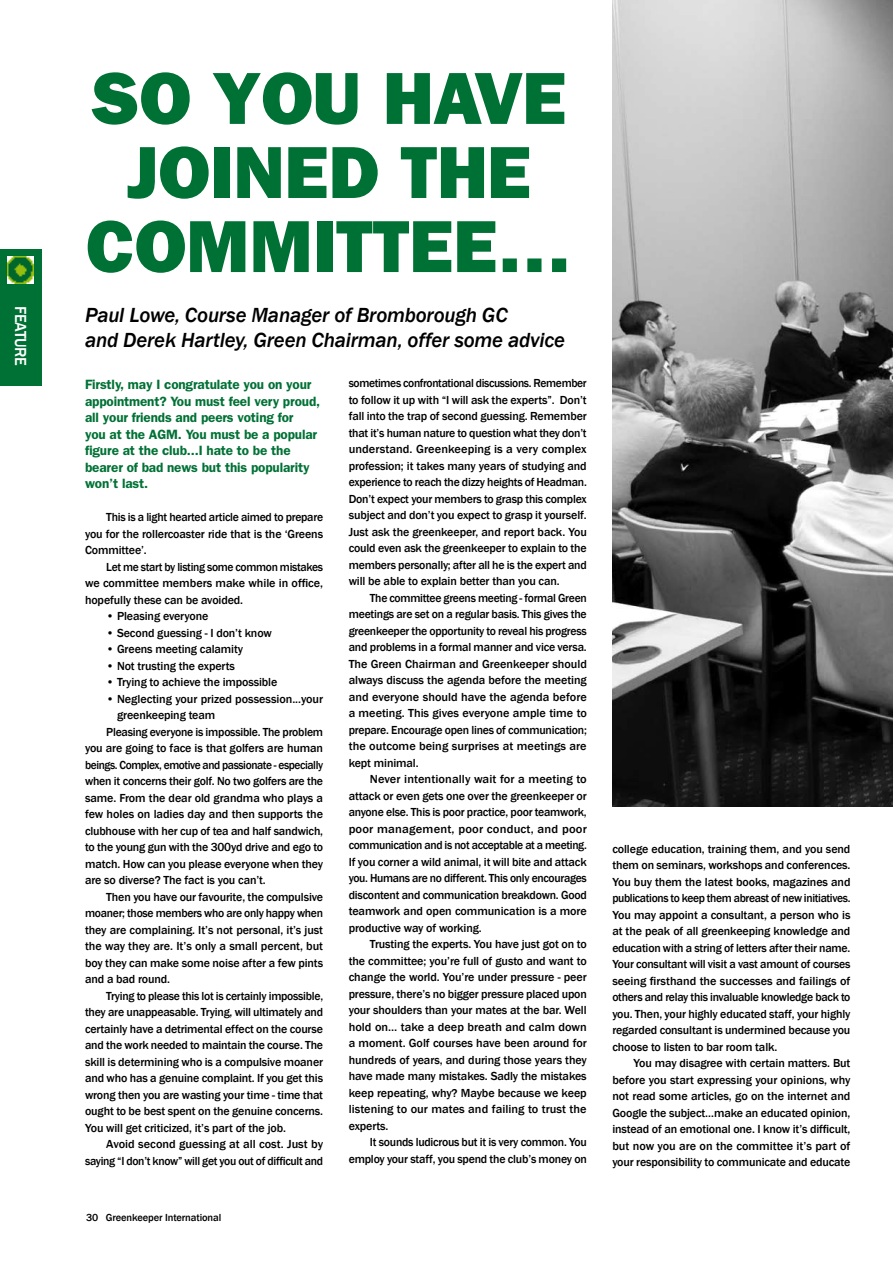
<style>
.page{position:relative;width:893px;height:1263px;background:#fff}
.page>*{position:absolute;margin:0;border:0;box-sizing:border-box;transform-origin:0 0}
.t1{font:800 74.1px/74.1px "Franklin Gothic";letter-spacing:-.005em;color:#007135;text-align:center}
.t2{font:italic 500 21px/25.2px "Franklin Gothic";letter-spacing:-.01em;color:#000}
.t3{font:500 16.5px "Franklin Gothic";letter-spacing:-.02em;color:#fff}
.t4{font:600 13.5px/16.5px "Franklin Gothic";letter-spacing:-.01em;color:#007135}
.t5{font:500 12px/16.5px "Franklin Gothic";letter-spacing:-.01em;color:#000;text-align:justify}
.t6{font:500 12px/16.5px "Franklin Gothic";letter-spacing:-.01em;color:#000;text-align:justify;scale:.96 1}
.t7{font:500 12px "Franklin Gothic";letter-spacing:-.035em;color:#000;scale:.95 1}
.t8{font:500 10.5px "Franklin Gothic";letter-spacing:-.01em;color:#000}
</style>
<div class="page">
<img style="left:612px;top:0;width:281px;height:807px">
<div style="left:0;top:249px;width:41px;height:137px;background:#007135"></div>
<img style="left:7px;top:257px;width:27px;height:26px">
<h3 class="t3" style="left:31px;top:306px;width:61px;rotate:90deg">FEATURE</h3>
<h1 class="t1" style="left:86px;top:62px;width:487px">SO YOU HAVE<br>JOINED THE<br>COMMITTEE…</h1>
<h2 class="t2" style="left:85px;top:302px;width:482px">Paul Lowe, Course Manager of Bromborough GC<br>and Derek Hartley, Green Chairman, offer some advice</h2>
<p class="t4" style="left:85px;top:376px;width:237px">Firstly, may I congratulate you on your appointment? You must feel very proud, all your friends and peers voting for<br>you at the AGM. You must be a popular figure at the club...I hate to be the bearer of bad news but this popularity won’t last.</p>
<p class="t5" style="left:85px;top:509px;width:240px;text-indent:21px">This is a light hearted article aimed to prepare you for the rollercoaster ride that is the ‘Greens Committee’.</p>
<p class="t6" style="left:85px;top:558px;width:250px;text-indent:21px">Let me start by listing some common mistakes we committee members make while in office, hopefully these can be avoided.</p>
<p class="t5" style="left:106px;top:608px;width:104px">• Pleasing everyone</p>
<p class="t5" style="left:106px;top:624px;width:167px">• Second guessing - I don’t know</p>
<p class="t5" style="left:106px;top:641px;width:138px">• Greens meeting calamity</p>
<p class="t5" style="left:106px;top:657px;width:130px">• Not trusting the experts</p>
<p class="t5" style="left:106px;top:674px;width:173px">• Trying to achieve the impossible</p>
<p class="t5" style="left:106px;top:690px;width:218px">• Neglecting your prized possession...your</p>
<p class="t5" style="left:117px;top:707px;width:100px">greenkeeping team</p>
<p class="t5" style="left:106px;top:723px;width:218px">Pleasing everyone is impossible. The problem</p>
<p class="t5" style="left:85px;top:740px;width:240px">you are going to face is that golfers are human</p>
<p class="t7" style="left:85px;top:757px;width:252px">beings. Complex, emotive and passionate - especially</p>
<p class="t5" style="left:85px;top:773px;width:240px">when it concerns their golf. No two golfers are the</p>
<p class="t5" style="left:85px;top:789px;width:240px">same. From the dear old grandma who plays a</p>
<p class="t5" style="left:85px;top:806px;width:240px">few holes on ladies day and then supports the</p>
<p class="t5" style="left:85px;top:822px;width:240px">clubhouse with her cup of tea and half sandwich,</p>
<p class="t5" style="left:85px;top:839px;width:240px">to the young gun with the 300yd drive and ego to</p>
<p class="t5" style="left:85px;top:855px;width:240px">match. How can you please everyone when they</p>
<p class="t5" style="left:85px;top:872px;width:182px">are so diverse? The fact is you can’t.</p>
<p class="t5" style="left:106px;top:888px;width:218px">Then you have our favourite, the compulsive</p>
<p class="t5" style="left:85px;top:905px;width:240px">moaner; those members who are only happy when</p>
<p class="t5" style="left:85px;top:921px;width:240px">they are complaining. It’s not personal, it’s just</p>
<p class="t5" style="left:85px;top:938px;width:240px">the way they are. It’s only a small percent, but</p>
<p class="t5" style="left:85px;top:954px;width:240px">boy they can make some noise after a few pints</p>
<p class="t5" style="left:85px;top:971px;width:87px">and a bad round.</p>
<p class="t5" style="left:106px;top:987px;width:218px">Trying to please this lot is certainly impossible,</p>
<p class="t5" style="left:85px;top:1004px;width:240px">they are unappeasable. Trying, will ultimately and</p>
<p class="t5" style="left:85px;top:1020px;width:240px">certainly have a detrimental effect on the course</p>
<p class="t5" style="left:85px;top:1037px;width:240px">and the work needed to maintain the course. The</p>
<p class="t5" style="left:85px;top:1053px;width:240px">skill is determining who is a compulsive moaner</p>
<p class="t5" style="left:85px;top:1070px;width:240px">and who has a genuine complaint. If you get this</p>
<p class="t5" style="left:85px;top:1086px;width:240px">wrong then you are wasting your time - time that</p>
<p class="t5" style="left:85px;top:1103px;width:240px">ought to be best spent on the genuine concerns.</p>
<p class="t5" style="left:85px;top:1119px;width:202px">You will get criticized, it’s part of the job.</p>
<p class="t5" style="left:106px;top:1136px;width:218px">Avoid second guessing at all cost. Just by</p>
<p class="t5" style="left:85px;top:1152px;width:240px">saying “I don’t know” will get you out of difficult and</p>
<p class="t8" style="left:86px;top:1211px;width:137px">30 Greenkeeper International</p>
<p class="t6" style="left:349px;top:375px;width:250px">sometimes confrontational discussions. Remember to follow it up with “I will ask the experts”. Don’t fall into the trap of second guessing. Remember that it’s human nature to question what they don’t understand. Greenkeeping is a very complex profession; it takes many years of studying and experience to reach the dizzy heights of Headman.<br>Don’t expect your members to grasp this complex subject and don’t you expect to grasp it yourself.<br>Just ask the greenkeeper, and report back. You could even ask the greenkeeper to explain to the members personally; after all he is the expert and will be able to explain better than you can.</p>
<p class="t5" style="left:349px;top:590px;width:240px;text-indent:21px">The committee greens meeting - formal Green meetings are set on a regular basis. This gives the greenkeeper the opportunity to reveal his progress and problems in a formal manner and vice versa.<br>The Green Chairman and Greenkeeper should always discuss the agenda before the meeting and everyone should have the agenda before a meeting. This gives everyone ample time to prepare. Encourage open lines of communication; the outcome being surprises at meetings are kept minimal.</p>
<p class="t5" style="left:349px;top:771px;width:240px;text-indent:21px">Never intentionally wait for a meeting to attack or even gets one over the greenkeeper or anyone else. This is poor practice, poor teamwork, poor management, poor conduct, and poor communication and is not acceptable at a meeting.<br>If you corner a wild animal, it will bite and attack you. Humans are no different. This only encourages discontent and communication breakdown. Good teamwork and open communication is a more productive way of working.</p>
<p class="t5" style="left:349px;top:936px;width:240px;text-indent:21px">Trusting the experts. You have just got on to the committee; you’re full of gusto and want to change the world. You’re under pressure - peer pressure, there’s no bigger pressure placed upon your shoulders than your mates at the bar. Well hold on… take a deep breath and calm down a moment. Golf courses have been around for hundreds of years, and during those years they have made many mistakes. Sadly the mistakes keep repeating, why? Maybe because we keep listening to our mates and failing to trust the experts.</p>
<p class="t5" style="left:349px;top:1134px;width:240px;text-align:right">It sounds ludicrous but it is very common. You employ your staff, you spend the club’s money on</p>
<p class="t5" style="left:612px;top:840px;width:240px">college education, training them, and you send them on seminars, workshops and conferences.<br>You buy them the latest books, magazines and publications to keep them abreast of new initiatives.<br>You may appoint a consultant, a person who is at the peak of all greenkeeping knowledge and education with a string of letters after their name.<br>Your consultant will visit a vast amount of courses seeing firsthand the successes and failings of others and relay this invaluable knowledge back to you. Then, your highly educated staff, your highly regarded consultant is undermined because you choose to listen to bar room talk.</p>
<p class="t5" style="left:612px;top:1055px;width:240px;text-indent:21px">You may disagree with certain matters. But before you start expressing your opinions, why not read some articles, go on the internet and Google the subject…make an educated opinion, instead of an emotional one. I know it’s difficult, but now you are on the committee it’s part of your responsibility to communicate and educate</p>
</div>
